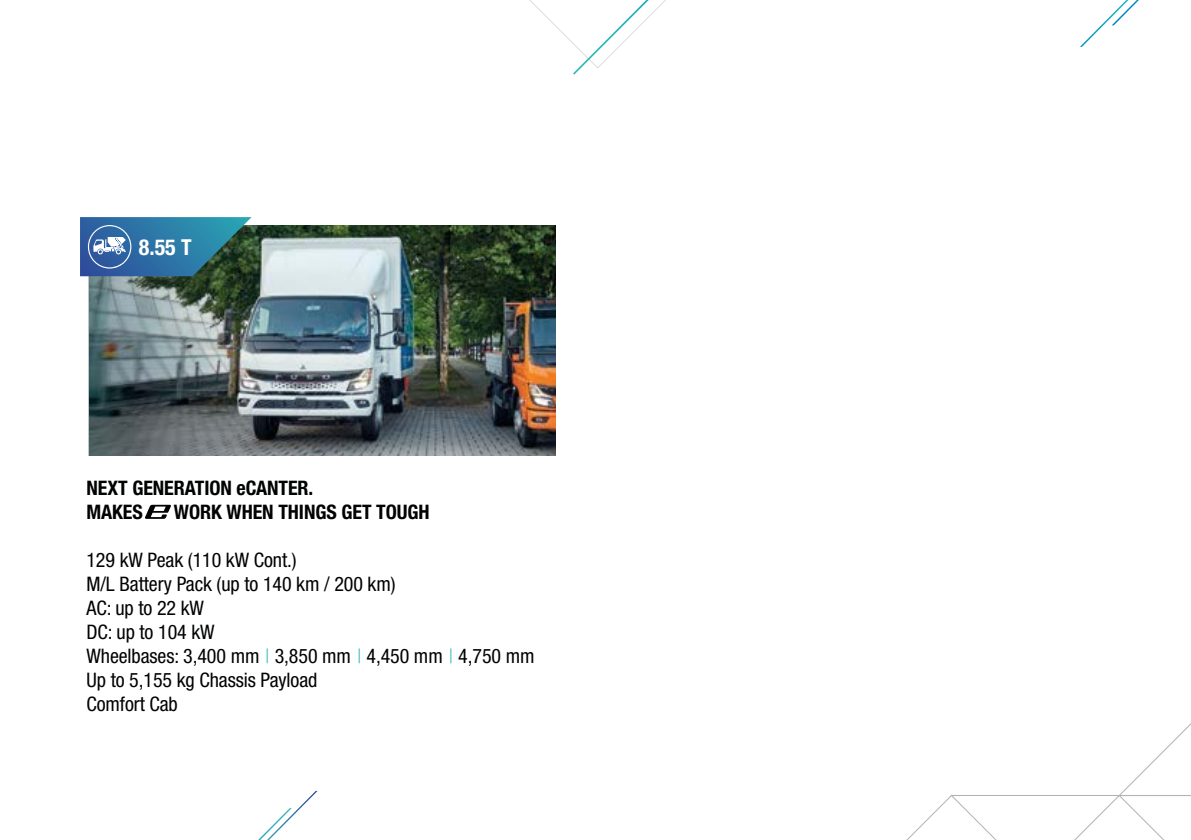
<style>
.page{position:relative;width:1191px;height:840px;background:#fff}
.page>*{position:absolute;margin:0;border:0;box-sizing:border-box;transform-origin:0 0}
.t1{font:700 condensed 22px "Helvetica Neue LT Std";color:#fff}
.t2{font:condensed 20px/24px "Helvetica Neue LT Std";letter-spacing:-.005em;color:#010202}
.t3{font:700 condensed 20px/24px "Helvetica Neue LT Std";letter-spacing:-.005em;color:#010202}
.s1{font-weight:300;color:#36b7b7}
</style>
<div class="page">
<svg style="left:145px;top:504px;width:26px;height:14px"></svg>
<img style="left:89px;top:225px;width:466px;height:230px">
<svg style="left:80px;top:217px;width:172px;height:59px;background:#367295"></svg>
<svg style="left:259px;top:790px;width:58px;height:49px"></svg>
<svg style="left:907px;top:795px;width:167px;height:44px"></svg>
<svg style="left:1074px;top:723px;width:117px;height:116px"></svg>
<svg style="left:1080px;top:0;width:59px;height:47px"></svg>
<svg style="left:529px;top:0;width:137px;height:75px"></svg>
<p class="t1" style="left:139px;top:233px;width:54px">8.55 T</p>
<p class="t3" style="left:86px;top:475px;width:228px">NEXT GENERATION eCANTER.<br>MAKES</p>
<p class="t3" style="left:174px;top:499px;width:257px">WORK WHEN THINGS GET TOUGH</p>
<p class="t2" style="left:86px;top:547px;width:449px">129 kW Peak (110 kW Cont.)<br>M/L Battery Pack (up to 140 km / 200 km)<br>AC: up to 22 kW<br>DC: up to 104 kW<br>Wheelbases: 3,400 mm <span class="s1">|</span> 3,850 mm <span class="s1">|</span> 4,450 mm <span class="s1">|</span> 4,750 mm<br>Up to 5,155 kg Chassis Payload<br>Comfort Cab</p>
</div>
